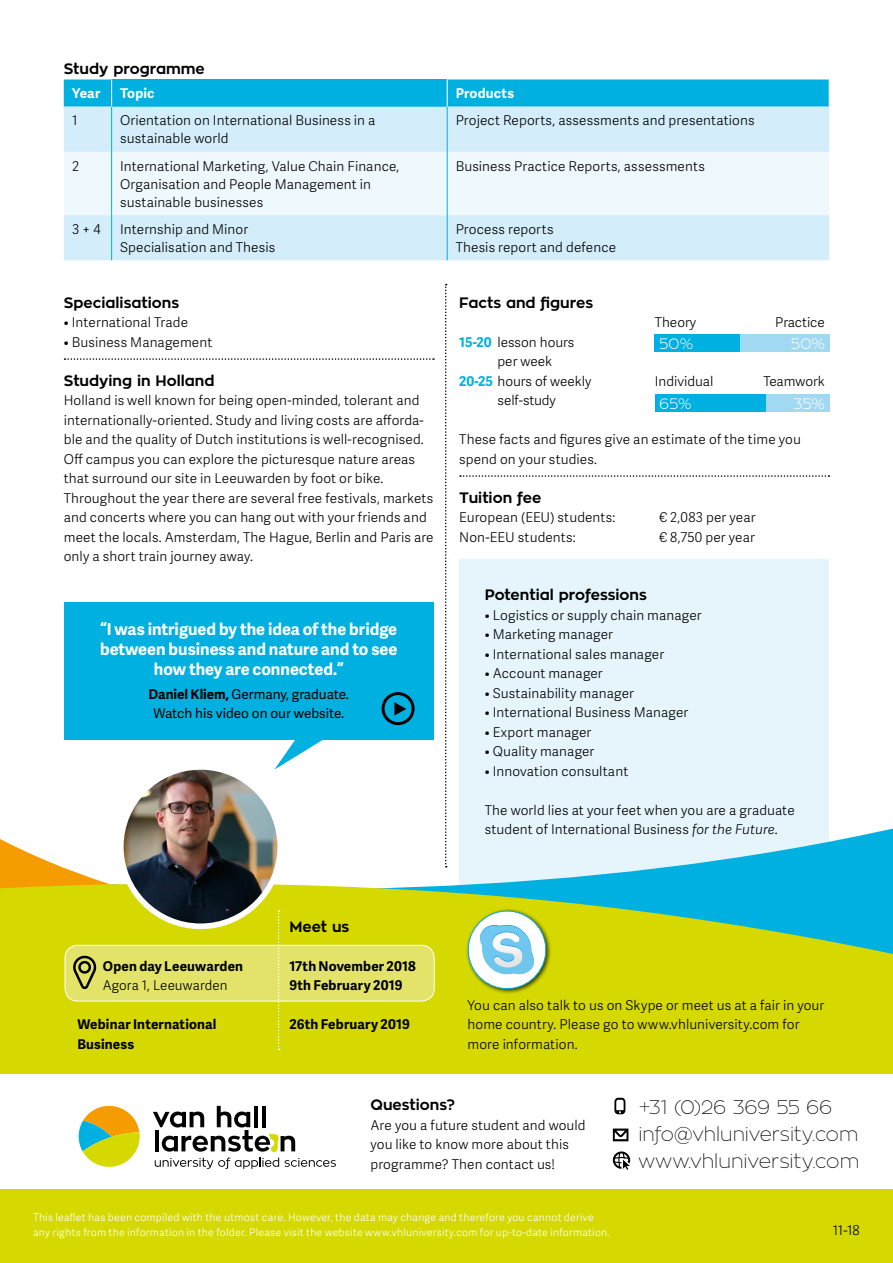
<style>
.page{position:relative;width:893px;height:1263px;background:#fff}
.page>*{position:absolute;margin:0;border:0;box-sizing:border-box;transform-origin:0 0}
.t1{font:100 19.5px/27px "Zona Pro";color:#000}
.t2{font:700 16.5px/19.8px "Adelle Sans";color:#fff;text-align:center}
.t3{font:700 15px "Zona Pro";color:#000}
.t4{font:300 15px "Zona Pro";letter-spacing:.01em;color:#fff}
.t5{font:300 13.5px/19.5px "Adelle Sans";letter-spacing:.01em;color:#000}
.t6{font:700 13.5px/19.5px "Adelle Sans";letter-spacing:.01em;color:#000}
.t7{font:13.5px/19.5px "Adelle Sans";color:#000;text-align:center}
.t8{font:700 13.5px "Adelle Sans";letter-spacing:.01em;color:#fff}
.t9{font:300 10.5px/15px "Adelle Sans";letter-spacing:.02em;color:#fff}
.s1{font-weight:700}
.s2{font-weight:700;color:#00b0e0}
.s3{font-style:italic}
</style>
<div class="page">
<div style="left:459px;top:559px;width:370px;height:410px;background:#e6f5fc"></div>
<div style="left:64px;top:602px;width:370px;height:137px;background:#00b0e0"></div>
<svg style="left:274px;top:739px;width:78px;height:29px"></svg>
<svg style="left:65px;top:358px;width:369px;height:2px"></svg>
<svg style="left:460px;top:475px;width:369px;height:2px"></svg>
<svg style="left:445px;top:284px;width:2px;height:495px"></svg>
<div style="left:64px;top:107px;width:765px;height:153px;background:#d4edfa"></div>
<div style="left:64px;top:152px;width:765px;height:63px;background:#eef8fd"></div>
<div style="left:64px;top:80px;width:766px;height:27px;background:#00b0e0"></div>
<hr style="left:111px;top:107px;width:1px;height:45px;background:#00b0e0">
<hr style="left:111px;top:215px;width:1px;height:45px;background:#00b0e0">
<hr style="left:447px;top:107px;width:1px;height:45px;background:#00b0e0">
<hr style="left:111px;top:152px;width:1px;height:63px;background:#00b0e0">
<hr style="left:447px;top:152px;width:1px;height:63px;background:#00b0e0">
<hr style="left:447px;top:215px;width:1px;height:45px;background:#00b0e0">
<svg style="left:445px;top:779px;width:448px;height:102px"></svg>
<svg style="left:0;top:839px;width:100px;height:42px"></svg>
<svg style="left:0;top:881px;width:893px;height:382px;background:#c4d513"></svg>
<div style="left:0;top:1074px;width:893px;height:115px;background:#fff"></div>
<svg style="left:79px;top:1106px;width:61px;height:61px"></svg>
<svg style="left:153px;top:1106px;width:183px;height:63px"></svg>
<div style="left:65px;top:945px;width:369px;height:56px;background:#e3e369;border-radius:13px"></div>
<div style="left:65px;top:945px;width:370px;height:56px;border:1px solid #fff;border-radius:13px"></div>
<svg style="left:278px;top:926px;width:2px;height:124px"></svg>
<svg style="left:73px;top:955px;width:24px;height:35px"></svg>
<div style="left:465px;top:908px;width:87px;height:86px;background:#000;opacity:.75"></div>
<svg style="left:467px;top:909px;width:80px;height:81px;background:#bfddb7"></svg>
<img style="left:121px;top:768px;width:159px;height:158px">
<div style="left:118px;top:764px;width:165px;height:165px;border:6px solid #fff;border-radius:50%"></div>
<div style="left:655px;top:334px;width:174px;height:17px;background:#a2d9f2"></div>
<div style="left:655px;top:394px;width:174px;height:17px;background:#a2d9f2"></div>
<div style="left:655px;top:334px;width:85px;height:17px;background:#00b0e0"></div>
<div style="left:655px;top:394px;width:110px;height:17px;background:#00b0e0"></div>
<svg style="left:614px;top:1098px;width:11px;height:16px"></svg>
<svg style="left:613px;top:1128px;width:15px;height:13px"></svg>
<svg style="left:613px;top:1151px;width:17px;height:19px"></svg>
<div style="left:382px;top:692px;width:33px;height:33px;border:3px solid #000;border-radius:50%"></div>
<svg style="left:394px;top:702px;width:12px;height:14px"></svg>
<p class="t3" style="left:64px;top:58px;width:143px">Study programme</p>
<p class="t8" style="left:72px;top:83px;width:30px">Year</p>
<p class="t8" style="left:120px;top:83px;width:36px">Topic</p>
<p class="t8" style="left:456px;top:83px;width:60px">Products</p>
<p class="t5" style="left:72px;top:110px;width:7px">1</p>
<p class="t5" style="left:120px;top:111px;width:257px;line-height:18px">Orientation on International Business in a sustainable world</p>
<p class="t5" style="left:456px;top:110px;width:300px">Project Reports, assessments and presentations</p>
<p class="t5" style="left:72px;top:156px;width:8px">2</p>
<p class="t5" style="left:120px;top:156px;width:281px;line-height:18px">International Marketing, Value Chain Finance,<br>Organisation and People Management in sustainable businesses</p>
<p class="t5" style="left:456px;top:156px;width:251px">Business Practice Reports, assessments</p>
<p class="t5" style="left:72px;top:219px;width:30px">3 + 4</p>
<p class="t5" style="left:120px;top:220px;width:157px;line-height:18px">Internship and Minor<br>Specialisation and Thesis</p>
<p class="t5" style="left:456px;top:220px;width:162px;line-height:18px">Process reports<br>Thesis report and defence</p>
<p class="t3" style="left:64px;top:292px;width:117px">Specialisations</p>
<p class="t5" style="left:64px;top:312px;width:126px">• International Trade</p>
<p class="t5" style="left:64px;top:332px;width:150px">• Business Management</p>
<p class="t3" style="left:64px;top:370px;width:152px">Studying in Holland</p>
<p class="t5" style="left:64px;top:390px;width:371px">Holland is well known for being open-minded, tolerant and internationally-oriented. Study and living costs are afforda&shy;ble and the quality of Dutch institutions is well-recognised.<br>Off campus you can explore the picturesque nature areas that surround our site in Leeuwarden by foot or bike.<br>Throughout the year there are several free festivals, markets and concerts where you can hang out with your friends and meet the locals. Amsterdam, The Hague, Berlin and Paris are only a short train journey away.</p>
<p class="t2" style="left:100px;top:619px;width:299px">“I was intrigued by the idea of the bridge between business and nature and to see how they are connected.”</p>
<p class="t7" style="left:149px;top:684px;width:202px"><span class="s1">Daniel Kliem,</span> Germany, graduate.<br>Watch his video on our website.</p>
<p class="t3" style="left:459px;top:292px;width:136px">Facts and figures</p>
<p class="t5" style="left:459px;top:332px;width:117px"><span class="s2">15-20</span> lesson hours</p>
<p class="t5" style="left:497px;top:351px;width:56px">per week</p>
<p class="t5" style="left:459px;top:371px;width:134px"><span class="s2">20-25</span> hours of weekly</p>
<p class="t5" style="left:497px;top:390px;width:60px">self-study</p>
<p class="t5" style="left:655px;top:312px;width:43px">Theory</p>
<p class="t5" style="left:775px;top:312px;width:51px">Practice</p>
<p class="t4" style="left:659px;top:334px;width:36px">50%</p>
<p class="t4" style="left:791px;top:334px;width:36px">50%</p>
<p class="t5" style="left:655px;top:371px;width:60px">Individual</p>
<p class="t5" style="left:763px;top:371px;width:63px">Teamwork</p>
<p class="t4" style="left:659px;top:394px;width:34px">65%</p>
<p class="t4" style="left:793px;top:394px;width:33px">35%</p>
<p class="t5" style="left:459px;top:429px;width:343px">These facts and figures give an estimate of the time you spend on your studies.</p>
<p class="t3" style="left:459px;top:487px;width:84px">Tuition fee</p>
<p class="t5" style="left:459px;top:507px;width:158px">European (EEU) students:</p>
<p class="t5" style="left:659px;top:507px;width:98px">€ 2,083 per year</p>
<p class="t5" style="left:459px;top:527px;width:118px">Non-EEU students:</p>
<p class="t5" style="left:659px;top:527px;width:97px">€ 8,750 per year</p>
<p class="t3" style="left:485px;top:585px;width:164px">Potential professions</p>
<p class="t5" style="left:485px;top:605px;width:218px">• Logistics or supply chain manager</p>
<p class="t5" style="left:485px;top:624px;width:130px">• Marketing manager</p>
<p class="t5" style="left:485px;top:644px;width:181px">• International sales manager</p>
<p class="t5" style="left:485px;top:663px;width:119px">• Account manager</p>
<p class="t5" style="left:485px;top:682px;width:151px">• Sustainability manager</p>
<p class="t5" style="left:485px;top:702px;width:205px">• International Business Manager</p>
<p class="t5" style="left:485px;top:721px;width:108px">• Export manager</p>
<p class="t5" style="left:485px;top:741px;width:111px">• Quality manager</p>
<p class="t5" style="left:485px;top:760px;width:145px">• Innovation consultant</p>
<p class="t5" style="left:485px;top:799px;width:311px">The world lies at your feet when you are a graduate student of International Business <span class="s3">for the Future</span>.</p>
<p class="t6" style="left:103px;top:955px;width:142px">Open day Leeuwarden</p>
<p class="t5" style="left:103px;top:975px;width:126px">Agora 1, Leeuwarden</p>
<p class="t6" style="left:77px;top:1014px;width:141px">Webinar International<br>Business</p>
<p class="t3" style="left:289px;top:916px;width:61px">Meet us</p>
<p class="t6" style="left:289px;top:955px;width:128px">17th November 2018<br>9th February 2019</p>
<p class="t6" style="left:289px;top:1014px;width:122px">26th February 2019</p>
<p class="t5" style="left:468px;top:995px;width:358px">You can also talk to us on Skype or meet us at a fair in your home country. Please go to www.vhluniversity.com for more information.</p>
<p class="t3" style="left:370px;top:1095px;width:86px">Questions?</p>
<p class="t5" style="left:370px;top:1114px;width:217px">Are you a future student and would you like to know more about this programme? Then contact us!</p>
<p class="t9" style="left:33px;top:1209px;width:578px">This leaflet has been compiled with the utmost care. However, the data may change and therefore you cannot derive any rights from the information in the folder. Please visit the website www.vhluniversity.com for up-to-date information.</p>
<h1 class="t1" style="left:638px;top:1094px;width:222px">+31 (0)26 369 55 66 info@vhluniversity.com www.vhluniversity.com</h1>
<p class="t5" style="left:833px;top:1220px;width:28px">11-18</p>
</div>
